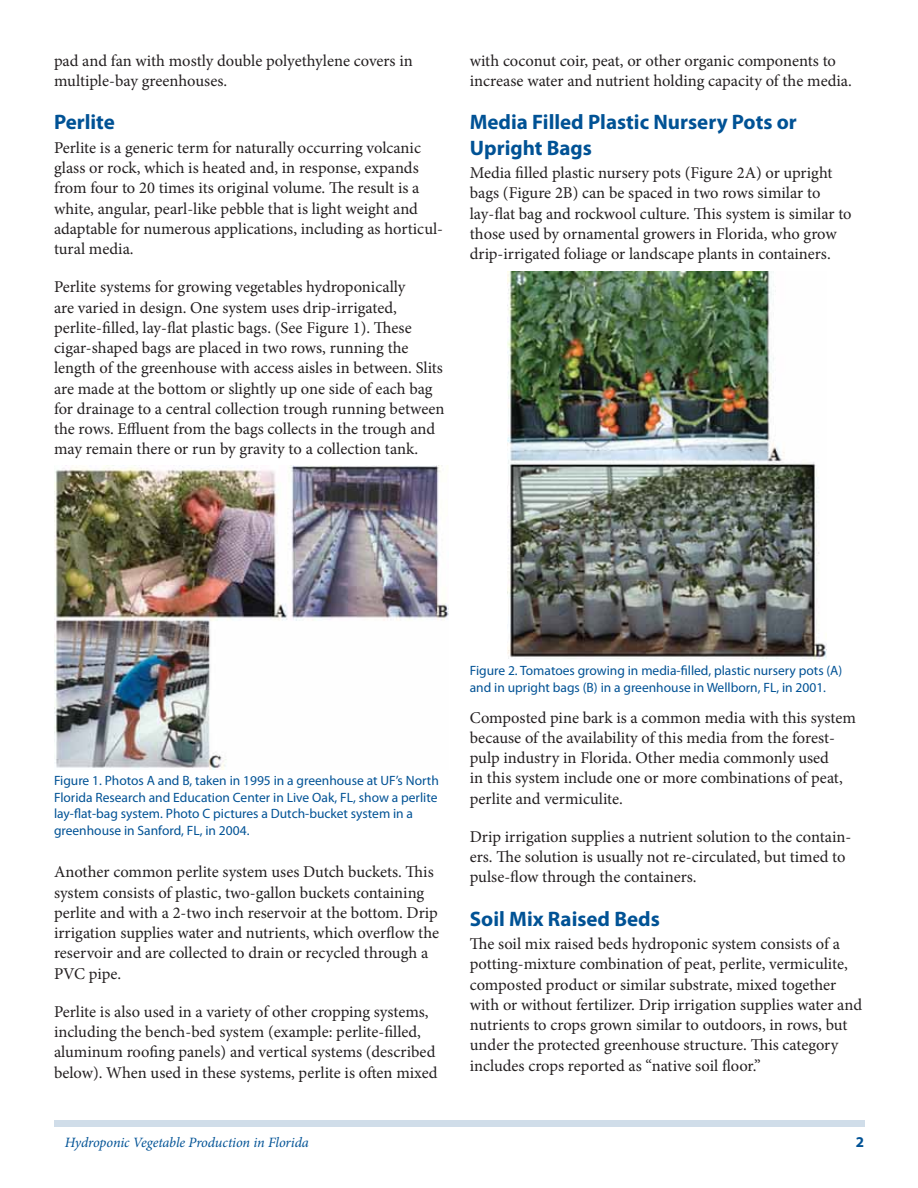
<style>
.page{position:relative;width:918px;height:1188px;background:#fff}
.page>*{position:absolute;margin:0;border:0;box-sizing:border-box;transform-origin:0 0}
.t1{font:700 21px/25.2px "Myriad Pro";color:#005295}
.t2{font:16.5px/20.2px "Minion Pro";color:#231f20}
.t3{font:700 15px "Myriad Pro";color:#005295}
.t4{font:italic 14.25px "Minion Pro";letter-spacing:-.01em;color:#005295}
.t5{font:13.5px/16.5px "Myriad Pro";color:#005295}
</style>
<div class="page">
<div style="left:54px;top:1120px;width:810px;height:7px;background:#d0dde9"></div>
<img style="left:54px;top:465px;width:394px;height:305px">
<img style="left:507px;top:271px;width:319px;height:389px">
<p class="t2" style="left:54px;top:52px;width:360px">pad and fan with mostly double polyethylene covers in multiple-bay greenhouses.</p>
<p class="t1" style="left:54px;top:111px;width:62px">Perlite</p>
<p class="t2" style="left:54px;top:139px;width:391px">Perlite is a generic term for naturally occurring volcanic glass or rock, which is heated and, in response, expands from four to 20 times its original volume. The result is a white, angular, pearl-like pebble that is light weight and adaptable for numerous applications, including as horticul&shy;tural media.</p>
<p class="t2" style="left:54px;top:278px;width:392px">Perlite systems for growing vegetables hydroponically<br>are varied in design. One system uses drip-irrigated, perlite-filled, lay-flat plastic bags. (See Figure 1). These cigar-shaped bags are placed in two rows, running the length of the greenhouse with access aisles in between. Slits are made at the bottom or slightly up one side of each bag for drainage to a central collection trough running between the rows. Effluent from the bags collects in the trough and may remain there or run by gravity to a collection tank.</p>
<p class="t2" style="left:470px;top:52px;width:384px">with coconut coir, peat, or other organic components to increase water and nutrient holding capacity of the media.</p>
<p class="t1" style="left:470px;top:111px;width:329px">Media Filled Plastic Nursery Pots or<br>Upright Bags</p>
<p class="t2" style="left:470px;top:164px;width:383px">Media filled plastic nursery pots (Figure 2A) or upright bags (Figure 2B) can be spaced in two rows similar to lay-flat bag and rockwool culture. This system is similar to those used by ornamental growers in Florida, who grow drip-irrigated foliage or landscape plants in containers.</p>
<p class="t5" style="left:54px;top:774px;width:386px">Figure 1. Photos A and B, taken in 1995 in a greenhouse at UF’s North Florida Research and Education Center in Live Oak, FL, show a perlite lay-flat-bag system. Photo C pictures a Dutch-bucket system in a greenhouse in Sanford, FL, in 2004.</p>
<p class="t2" style="left:54px;top:863px;width:387px">Another common perlite system uses Dutch buckets. This system consists of plastic, two-gallon buckets containing perlite and with a 2-two inch reservoir at the bottom. Drip irrigation supplies water and nutrients, which overflow the reservoir and are collected to drain or recycled through a PVC pipe.</p>
<p class="t2" style="left:54px;top:1003px;width:385px">Perlite is also used in a variety of other cropping systems, including the bench-bed system (example: perlite-filled, aluminum roofing panels) and vertical systems (described below). When used in these systems, perlite is often mixed</p>
<p class="t5" style="left:470px;top:664px;width:374px">Figure 2. Tomatoes growing in media-filled, plastic nursery pots (A) and in upright bags (B) in a greenhouse in Wellborn, FL, in 2001.</p>
<p class="t2" style="left:470px;top:709px;width:388px">Composted pine bark is a common media with this system because of the availability of this media from the forest&shy;pulp industry in Florida. Other media commonly used<br>in this system include one or more combinations of peat, perlite and vermiculite.</p>
<p class="t2" style="left:470px;top:828px;width:383px">Drip irrigation supplies a nutrient solution to the contain&shy;ers. The solution is usually not re-circulated, but timed to pulse-flow through the containers.</p>
<p class="t1" style="left:470px;top:907px;width:192px">Soil Mix Raised Beds</p>
<p class="t2" style="left:470px;top:935px;width:394px">The soil mix raised beds hydroponic system consists of a potting-mixture combination of peat, perlite, vermiculite, composted product or similar substrate, mixed together with or without fertilizer. Drip irrigation supplies water and nutrients to crops grown similar to outdoors, in rows, but under the protected greenhouse structure. This category includes crops reported as “native soil floor.”</p>
<p class="t4" style="left:65px;top:1137px;width:246px">Hydroponic Vegetable Production in Florida</p>
<p class="t3" style="left:856px;top:1137px;width:10px">2</p>
</div>
